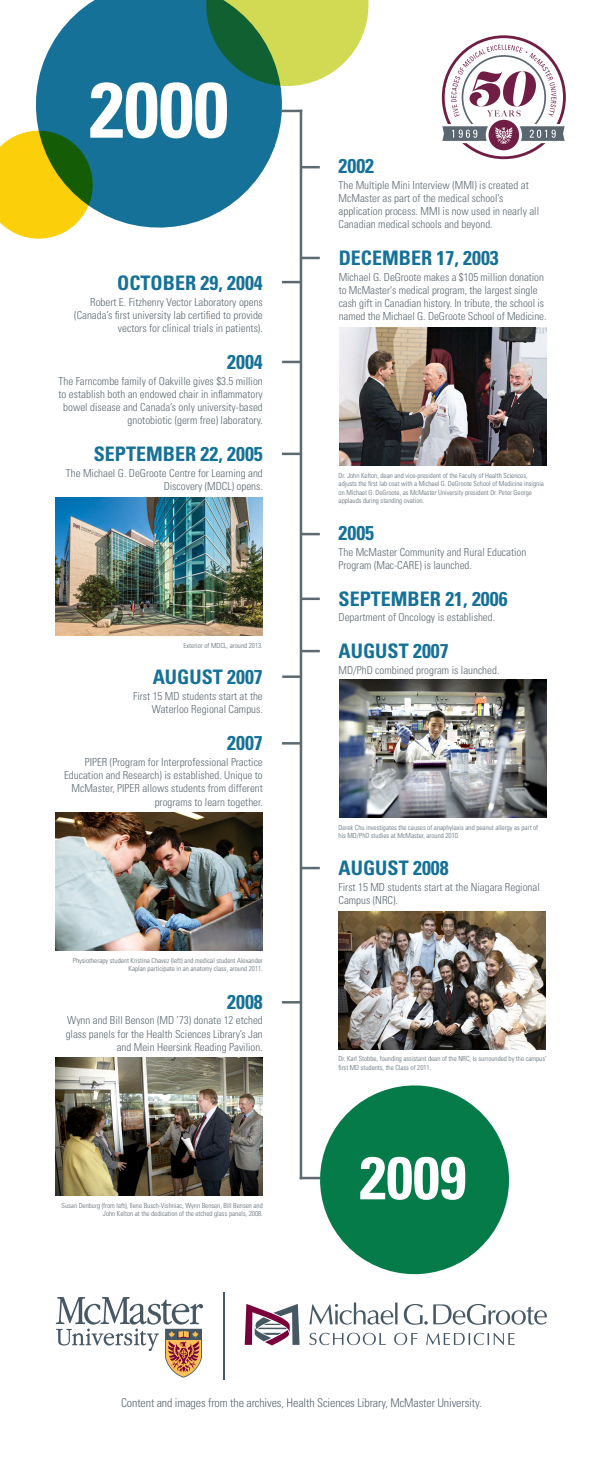
<style>
.page{position:relative;width:602px;height:1458px;background:#fff}
.page>*{position:absolute;margin:0;border:0;box-sizing:border-box;transform-origin:0 0}
.t1{font:700 condensed 78.25px "Univers LT Std";color:#fff}
.t2{font:700 condensed 60.1px "Univers LT Std";color:#fff}
.t3{font:700 condensed 20px "Univers LT Std";color:#157197}
.t4{font:300 condensed 12px "Univers LT Std";letter-spacing:-.01em;color:#5a6670}
.t5{font:300 condensed 11px/13.2px "Univers LT Std";color:#5d6a71;text-align:right}
.t6{font:300 condensed 7px/8.4px "Univers LT Std";color:#5d6a71}
</style>
<div class="page">
<hr style="left:299px;top:1177px;width:22px;height:2px;background:#5d6a71">
<hr style="left:281px;top:110px;width:21px;height:2px;background:#5d6a71">
<hr style="left:299px;top:110px;width:3px;height:1069px;background:#5d6a71">
<svg style="left:56px;top:1297px;width:147px;height:81px"></svg>
<hr style="left:223px;top:1293px;width:1px;height:87px;background:#475865">
<svg style="left:244px;top:1304px;width:55px;height:41px"></svg>
<svg style="left:309px;top:1333px;width:76px;height:12px"></svg>
<svg style="left:394px;top:1333px;width:23px;height:12px"></svg>
<svg style="left:426px;top:1333px;width:88px;height:12px"></svg>
<svg style="left:309px;top:1302px;width:88px;height:23px"></svg>
<svg style="left:403px;top:1304px;width:24px;height:21px"></svg>
<svg style="left:433px;top:1304px;width:113px;height:21px"></svg>
<svg style="left:302px;top:166px;width:17px;height:2px"></svg>
<svg style="left:441px;top:35px;width:125px;height:124px"></svg>
<svg style="left:34px;top:0;width:264px;height:228px;fill:#157197"></svg>
<svg style="left:0;top:131px;width:93px;height:108px;background:#bdb62b"></svg>
<svg style="left:206px;top:0;width:162px;height:86px;background:#93b462"></svg>
<svg style="left:307px;top:1085px;width:202px;height:190px;fill:#067b4a"></svg>
<img style="left:339px;top:327px;width:207px;height:139px">
<img style="left:339px;top:680px;width:207px;height:138px">
<img style="left:55px;top:1058px;width:207px;height:138px">
<hr style="left:282px;top:1001px;width:18px;height:3px;background:#5d6a71">
<img style="left:55px;top:813px;width:207px;height:138px">
<svg style="left:302px;top:257px;width:17px;height:2px"></svg>
<svg style="left:282px;top:281px;width:17px;height:2px"></svg>
<svg style="left:282px;top:361px;width:17px;height:2px"></svg>
<svg style="left:282px;top:453px;width:17px;height:2px"></svg>
<svg style="left:302px;top:533px;width:17px;height:2px"></svg>
<svg style="left:302px;top:598px;width:17px;height:2px"></svg>
<svg style="left:302px;top:650px;width:17px;height:2px"></svg>
<hr style="left:282px;top:675px;width:19px;height:3px;background:#5d6a71">
<hr style="left:282px;top:742px;width:18px;height:3px;background:#5d6a71">
<svg style="left:302px;top:867px;width:17px;height:2px"></svg>
<img style="left:338px;top:911px;width:207px;height:138px">
<img style="left:55px;top:498px;width:207px;height:138px">
<h1 class="t1" style="left:89px;top:62px;width:140px">2000</h1>
<h3 class="t3" style="left:117px;top:271px;width:147px">OCTOBER 29, 2004</h3>
<p class="t5" style="left:74px;top:295px;width:190px">Robert E. Fitzhenry Vector Laboratory opens (Canada’s first university lab certified to provide vectors for clinical trials in patients).</p>
<h3 class="t3" style="left:227px;top:350px;width:37px">2004</h3>
<p class="t5" style="left:58px;top:374px;width:206px">The Farncombe family of Oakville gives $3.5 million to establish both an endowed chair in inflammatory bowel disease and Canada’s only university-based gnotobiotic (germ free) laboratory.</p>
<h3 class="t3" style="left:94px;top:442px;width:170px">SEPTEMBER 22, 2005</h3>
<p class="t5" style="left:66px;top:466px;width:198px">The Michael G. DeGroote Centre for Learning and<br>Discovery (MDCL) opens.</p>
<p class="t6" style="left:183px;top:641px;width:81px">Exterior of MDCL, around 2013.</p>
<h3 class="t3" style="left:153px;top:665px;width:111px">AUGUST 2007</h3>
<p class="t5" style="left:133px;top:690px;width:131px">First 15 MD students start at the<br>Waterloo Regional Campus.</p>
<h3 class="t3" style="left:227px;top:731px;width:37px">2007</h3>
<p class="t5" style="left:64px;top:755px;width:200px">PIPER (Program for Interprofessional Practice Education and Research) is established. Unique to McMaster, PIPER allows students from different programs to learn together.</p>
<p class="t6" style="left:73px;top:956px;width:191px;text-align:right">Physiotherapy student Kristina Chavez (left) and medical student Alexander<br>Kaplan participate in an anatomy class, around 2011.</p>
<h3 class="t3" style="left:227px;top:989px;width:37px">2008</h3>
<p class="t5" style="left:66px;top:1014px;width:198px">Wynn and Bill Benson (MD ’73) donate 12 etched glass panels for the Health Sciences Library’s Jan and Mein Heersink Reading Pavilion.</p>
<p class="t6" style="left:62px;top:1201px;width:202px;text-align:right">Susan Denburg (from left), Ilene Busch-Vishniac, Wynn Bensen, Bill Bensen and<br>John Kelton at the dedication of the etched glass panels, 2008.</p>
<h3 class="t3" style="left:338px;top:154px;width:37px">2002</h3>
<p class="t5" style="left:338px;top:178px;width:202px;text-align:left">The Multiple Mini Interview (MMI) is created at McMaster as part of the medical school’s application process. MMI is now used in nearly all Canadian medical schools and beyond.</p>
<h3 class="t3" style="left:338px;top:246px;width:161px">DECEMBER 17, 2003</h3>
<p class="t5" style="left:338px;top:270px;width:209px;text-align:left">Michael G. DeGroote makes a $105 million donation to McMaster's medical program, the largest single cash gift in Canadian history. In tribute, the school is named the Michael G. DeGroote School of Medicine.</p>
<p class="t6" style="left:338px;top:471px;width:207px">Dr. John Kelton, dean and vice-president of the Faculty of Health Sciences, adjusts the first lab coat with a Michael G. DeGroote School of Medicine insignia on Michael G. DeGroote, as McMaster University president Dr. Peter George applauds during standing ovation.</p>
<h3 class="t3" style="left:338px;top:521px;width:37px">2005</h3>
<p class="t5" style="left:338px;top:545px;width:189px;text-align:left">The McMaster Community and Rural Education<br>Program (Mac-CARE) is launched.</p>
<h3 class="t3" style="left:338px;top:586px;width:170px">SEPTEMBER 21, 2006</h3>
<p class="t5" style="left:338px;top:611px;width:158px">Department of Oncology is established.</p>
<h3 class="t3" style="left:338px;top:639px;width:111px">AUGUST 2007</h3>
<p class="t5" style="left:338px;top:663px;width:162px">MD/PhD combined program is launched.</p>
<p class="t6" style="left:338px;top:823px;width:201px">Derek Chu investigates the causes of anaphylaxis and peanut allergy as part of his MD/PhD studies at McMaster, around 2010.</p>
<h3 class="t3" style="left:338px;top:856px;width:111px">AUGUST 2008</h3>
<p class="t5" style="left:338px;top:880px;width:202px;text-align:left">First 15 MD students start at the Niagara Regional<br>Campus (NRC).</p>
<p class="t6" style="left:338px;top:1055px;width:209px">Dr. Karl Stobbe, founding assistant dean of the NRC, is surrounded by the campus’ first MD students, the Class of 2011.</p>
<h2 class="t2" style="left:359px;top:1141px;width:108px">2009</h2>
<p class="t4" style="left:121px;top:1395px;width:362px">Content and images from the archives, Health Sciences Library, McMaster University.</p>
</div>
